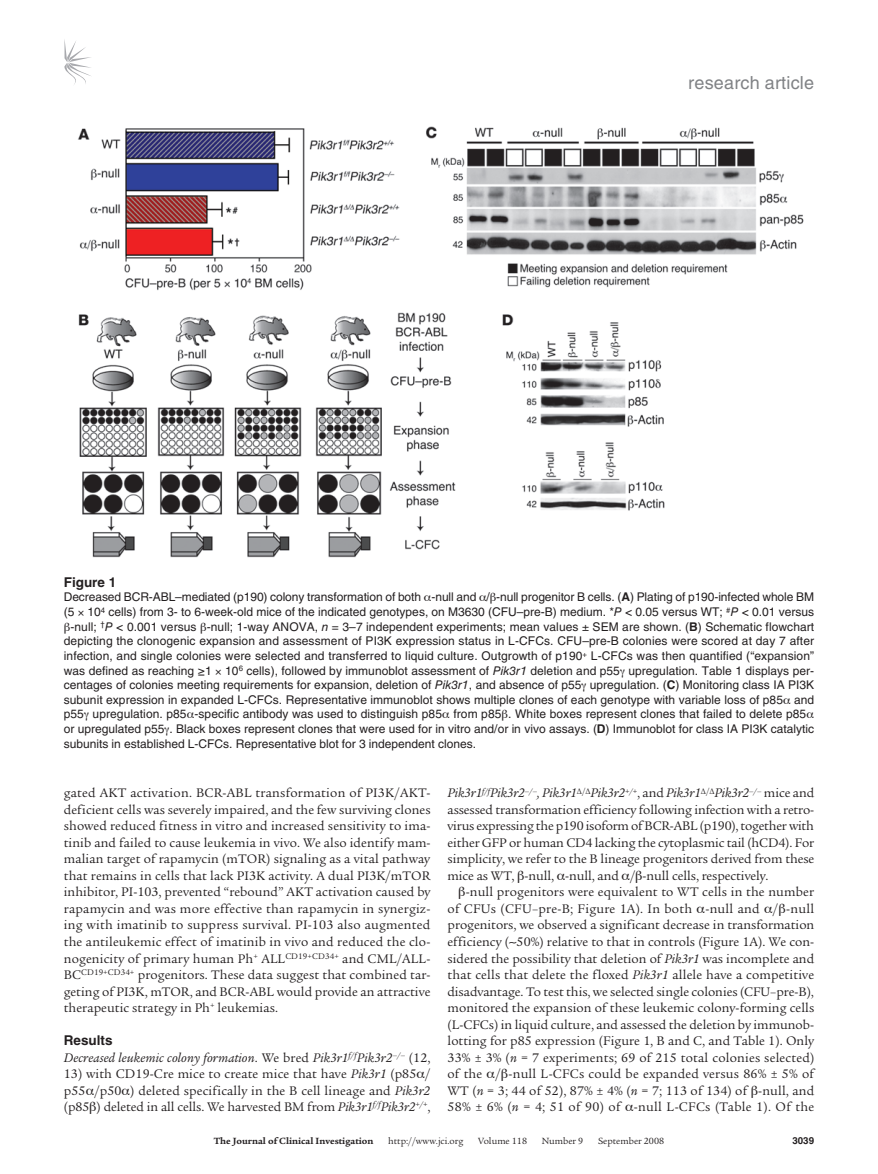
<style>
.page{position:relative;width:878px;height:1174px;background:#fff}
.page>*{position:absolute;margin:0;border:0;box-sizing:border-box;transform-origin:0 0}
.t1{font:18px "Helvetica LT Std";letter-spacing:.01em;color:#808285}
.t2{font:13.5px/16.5px "Legacy Serif Std";letter-spacing:.005em;color:#231f20;text-align:justify}
.t3{font:italic 13.5px "Legacy Serif Std";letter-spacing:.005em;color:#231f20}
.t4{font:700 13.5px "Helvetica LT Std";color:#231f20}
.t5{font:12px "Helvetica LT Std";letter-spacing:.005em;color:#231f20}
.t6{font:9.75px "Legacy Serif Std";color:#231f20}
.t7{font:700 9.75px "Legacy Serif Std";color:#231f20}
.t8{font:700 9.75px "Helvetica LT Std";color:#231f20}
.s1{font-weight:700}
.s2{font-style:italic}
.s3{font-style:normal}
</style>
<div class="page">
<svg style="left:64px;top:39px;width:27px;height:45px"></svg>
<img style="left:78px;top:126px;width:726px;height:432px">
<h1 class="t1" style="left:688px;top:72px;width:127px">research article</h1>
<p class="t4" style="left:64px;top:574px;width:54px">Figure 1</p>
<p class="t5" style="left:64px;top:590px;width:751px">Decreased BCR-ABL–mediated (p190) colony transformation of both -null and / -null progenitor B cells. (<span class="s1">A</span>) Plating of p190-infected whole BM</p>
<p class="t5" style="left:64px;top:605px;width:751px">(5 10<sup>4</sup> cells) from 3- to 6-week-old mice of the indicated genotypes, on M3630 (CFU–pre-B) medium. *<span class="s2">P &lt;</span> 0.05 versus WT; <sup>#</sup><span class="s2">P &lt;</span> 0.01 versus</p>
<p class="t5" style="left:70px;top:619px;width:745px">-null; <sup>†</sup><span class="s2">P &lt;</span> 0.001 versus -null; 1-way ANOVA, <span class="s2">n</span> = 3–7 independent experiments; mean values ± SEM are shown. (<span class="s1">B</span>) Schematic flowchart</p>
<p class="t5" style="left:64px;top:634px;width:751px">depicting the clonogenic expansion and assessment of PI3K expression status in L-CFCs. CFU–pre-B colonies were scored at day 7 after</p>
<p class="t5" style="left:64px;top:648px;width:751px">infection, and single colonies were selected and transferred to liquid culture. Outgrowth of p190<sup>+</sup> L-CFCs was then quantified (“expansion”</p>
<p class="t5" style="left:64px;top:663px;width:751px">was defined as reaching ≥1 10<sup>6</sup> cells), followed by immunoblot assessment of <span class="s2">Pik3r1</span> deletion and p55 upregulation. Table 1 displays per-</p>
<p class="t5" style="left:64px;top:678px;width:751px">centages of colonies meeting requirements for expansion, deletion of <span class="s2">Pik3r1</span>, and absence of p55 upregulation. (<span class="s1">C</span>) monitoring class IA PI3K</p>
<p class="t5" style="left:64px;top:692px;width:751px">subunit expression in expanded L-CFCs. Representative immunoblot shows multiple clones of each genotype with variable loss of p85 and</p>
<p class="t5" style="left:64px;top:707px;width:744px">p55 upregulation. p85 -specific antibody was used to distinguish p85 from p85 . White boxes represent clones that failed to delete p85</p>
<p class="t5" style="left:64px;top:722px;width:752px">or upregulated p55 . Black boxes represent clones that were used for in vitro and/or in vivo assays. (<span class="s1">D</span>) Immunoblot for class IA PI3K catalytic</p>
<p class="t5" style="left:64px;top:736px;width:414px">subunits in established L-CFCs. Representative blot for 3 independent clones.</p>
<p class="t2" style="left:64px;top:785px;width:368px">gated AKT activation. BCR-ABL transformation of PI3K/Akt&shy;deficient cells was severely impaired, and the few surviving clones showed reduced fitness in vitro and increased sensitivity to ima&shy;tinib and failed to cause leukemia in vivo. We also identify mam&shy;malian target of rapamycin (mTOR) signaling as a vital pathway that remains in cells that lack PI3K activity. A dual PI3K/mTOR inhibitor, PI-103, prevented “rebound” AKT activation caused by rapamycin and was more effective than rapamycin in synergiz&shy;ing with imatinib to suppress survival. PI-103 also augmented the antileukemic effect of imatinib in vivo and reduced the clo&shy;nogenicity of primary human Ph<sup>+</sup> ALL<sup>CD19+CD34+</sup> and CML/ALL-BC<sup>CD19+CD34+</sup> progenitors. These data suggest that combined tar&shy;geting of PI3K, mTOR, and BCR-ABL would provide an attractive therapeutic strategy in Ph<sup>+</sup> leukemias.</p>
<p class="t4" style="left:64px;top:1032px;width:50px">Results</p>
<p class="t3" style="left:64px;top:1049px;width:368px">Decreased leukemic colony formation<span class="s3">. We bred</span> Pik3r1<sup>f/f</sup>Pik3r2<sup>–/–</sup> <span class="s3">(12,</span></p>
<p class="t2" style="left:64px;top:1065px;width:368px">13) with CD19-Cre mice to create mice that have <span class="s2">Pik3r1</span> (p85 / p55 /p50 ) deleted specifically in the B cell lineage and <span class="s2">Pik3r2 </span>(p85 ) deleted in all cells. We harvested BM from <span class="s2">Pik3r1</span><sup>f/f</sup><span class="s2">Pik3r2</span><sup>+/+</sup>,</p>
<p class="t2" style="left:447px;top:785px;width:368px"><span class="s2">Pik3r1</span><sup>f/f</sup><span class="s2">Pik3r2</span><sup>–/–</sup><span class="s2">, Pik3r1</span><sup>Δ/Δ</sup><span class="s2">Pik3r2</span><sup>+/+</sup>, and <span class="s2">Pik3r1</span><sup>Δ/Δ</sup><span class="s2">Pik3r2</span><sup>–/–</sup> mice and assessed transformation efficiency following infection with a retro&shy;virus expressing the p190 isoform of BCR-ABL (p190), together with either GFP or human CD4 lacking the cytoplasmic tail (hCD4). For simplicity, we refer to the B lineage progenitors derived from these mice as WT, -null, -null, and / -null cells, respectively.</p>
<p class="t2" style="left:447px;top:884px;width:368px;text-indent:18px">-null progenitors were equivalent to WT cells in the number of CFUs (CFU–pre-B; Figure 1A). In both -null and / -null progenitors, we observed a significant decrease in transformation efficiency ( 50%) relative to that in controls (Figure 1A). We con&shy;sidered the possibility that deletion of <span class="s2">Pik3r1</span> was incomplete and that cells that delete the floxed <span class="s2">Pik3r1</span> allele have a competitive disadvantage. To test this, we selected single colonies (CFU–pre-B), monitored the expansion of these leukemic colony-forming cells (L-CFCs) in liquid culture, and assessed the deletion by immunob&shy;lotting for p85 expression (Figure 1, B and C, and Table 1). Only 33% ± 3% (<span class="s2">n</span> = 7 experiments; 69 of 215 total colonies selected) of the / -null L-CFCs could be expanded versus 86% ± 5% of WT (<span class="s2">n</span> = 3; 44 of 52), 87% ± 4% (<span class="s2">n</span> = 7; 113 of 134) of -null, and 58% ± 6% (<span class="s2">n</span> = 4; 51 of 90) of -null L-CFCs (Table 1). Of the</p>
<p class="t7" style="left:214px;top:1135px;width:161px">The Journal of Clinical Investigation</p>
<p class="t6" style="left:388px;top:1135px;width:77px">http://www.jci.org</p>
<p class="t6" style="left:478px;top:1135px;width:50px">Volume 118</p>
<p class="t6" style="left:541px;top:1135px;width:43px">Number 9</p>
<p class="t6" style="left:598px;top:1135px;width:68px">September 2008</p>
<p class="t8" style="left:792px;top:1134px;width:23px">3039</p>
</div>
